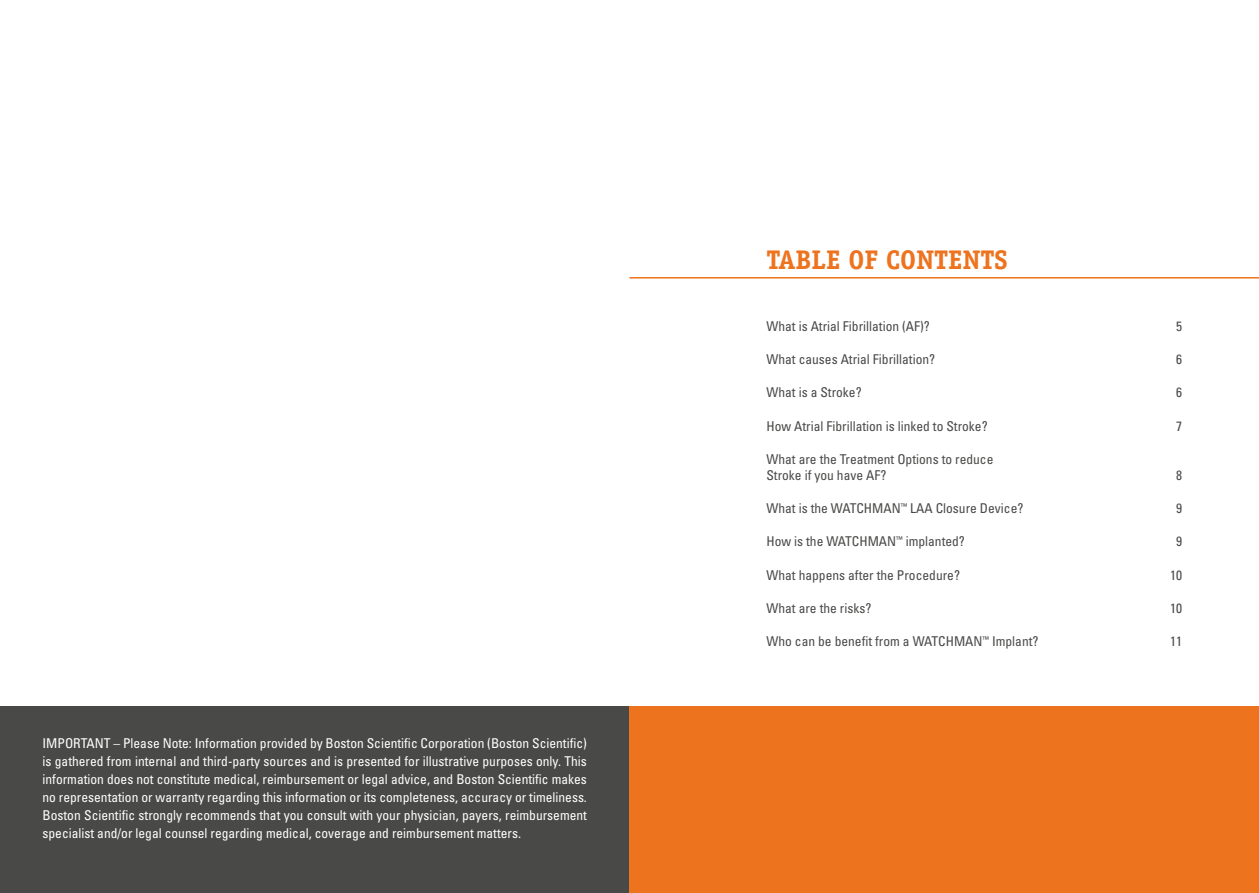
<style>
.page{position:relative;width:1259px;height:893px;background:#fff}
.page>*{position:absolute;margin:0;border:0;box-sizing:border-box;transform-origin:0 0}
.t1{font:700 27px "Officina Serif";color:#ed731e}
.t2{font:condensed 13.5px/18px "Univers";color:#fff;text-align:justify}
.t3{font:condensed 13.5px/16.2px "Univers";color:#494948}
</style>
<div class="page">
<div style="left:0;top:706px;width:629px;height:187px;background:#494948"></div>
<div style="left:629px;top:706px;width:630px;height:187px;background:#ed731e"></div>
<hr style="left:629px;top:277px;width:630px;height:2px;background:#ed731e">
<p class="t2" style="left:43px;top:734px;width:546px">IMPORTANT – Please Note: Information provided by Boston Scientific Corporation (Boston Scientific) is gathered from internal and third-party sources and is presented for illustrative purposes only. This information does not constitute medical, reimbursement or legal advice, and Boston Scientific makes no representation or warranty regarding this information or its completeness, accuracy or timeliness.<br>Boston Scientific strongly recommends that you consult with your physician, payers, reimbursement specialist and/or legal counsel regarding medical, coverage and reimbursement matters.</p>
<h1 class="t1" style="left:766px;top:243px;width:243px">TABLE OF CONTENTS</h1>
<p class="t3" style="left:766px;top:318px;width:165px">What is Atrial Fibrillation (AF)?</p>
<p class="t3" style="left:1176px;top:318px;width:7px">5</p>
<p class="t3" style="left:766px;top:351px;width:170px">What causes Atrial Fibrillation?</p>
<p class="t3" style="left:1176px;top:351px;width:7px">6</p>
<p class="t3" style="left:766px;top:384px;width:97px">What is a Stroke?</p>
<p class="t3" style="left:1176px;top:384px;width:7px">6</p>
<p class="t3" style="left:766px;top:417px;width:223px">How Atrial Fibrillation is linked to Stroke?</p>
<p class="t3" style="left:1176px;top:417px;width:7px">7</p>
<p class="t3" style="left:766px;top:451px;width:228px">What are the Treatment Options to reduce<br>Stroke if you have AF?</p>
<p class="t3" style="left:1176px;top:467px;width:7px">8</p>
<p class="t3" style="left:766px;top:500px;width:258px">What is the WATCHMAN<sup>™</sup> LAA Closure Device?</p>
<p class="t3" style="left:1176px;top:500px;width:7px">9</p>
<p class="t3" style="left:766px;top:533px;width:200px">How is the WATCHMAN<sup>™</sup> implanted?</p>
<p class="t3" style="left:1176px;top:533px;width:7px">9</p>
<p class="t3" style="left:766px;top:567px;width:195px">What happens after the Procedure?</p>
<p class="t3" style="left:1170px;top:567px;width:13px">10</p>
<p class="t3" style="left:766px;top:600px;width:106px">What are the risks?</p>
<p class="t3" style="left:1170px;top:600px;width:13px">10</p>
<p class="t3" style="left:766px;top:633px;width:273px">Who can be benefit from a WATCHMAN<sup>™</sup> Implant?</p>
<p class="t3" style="left:1170px;top:633px;width:13px">11</p>
</div>
